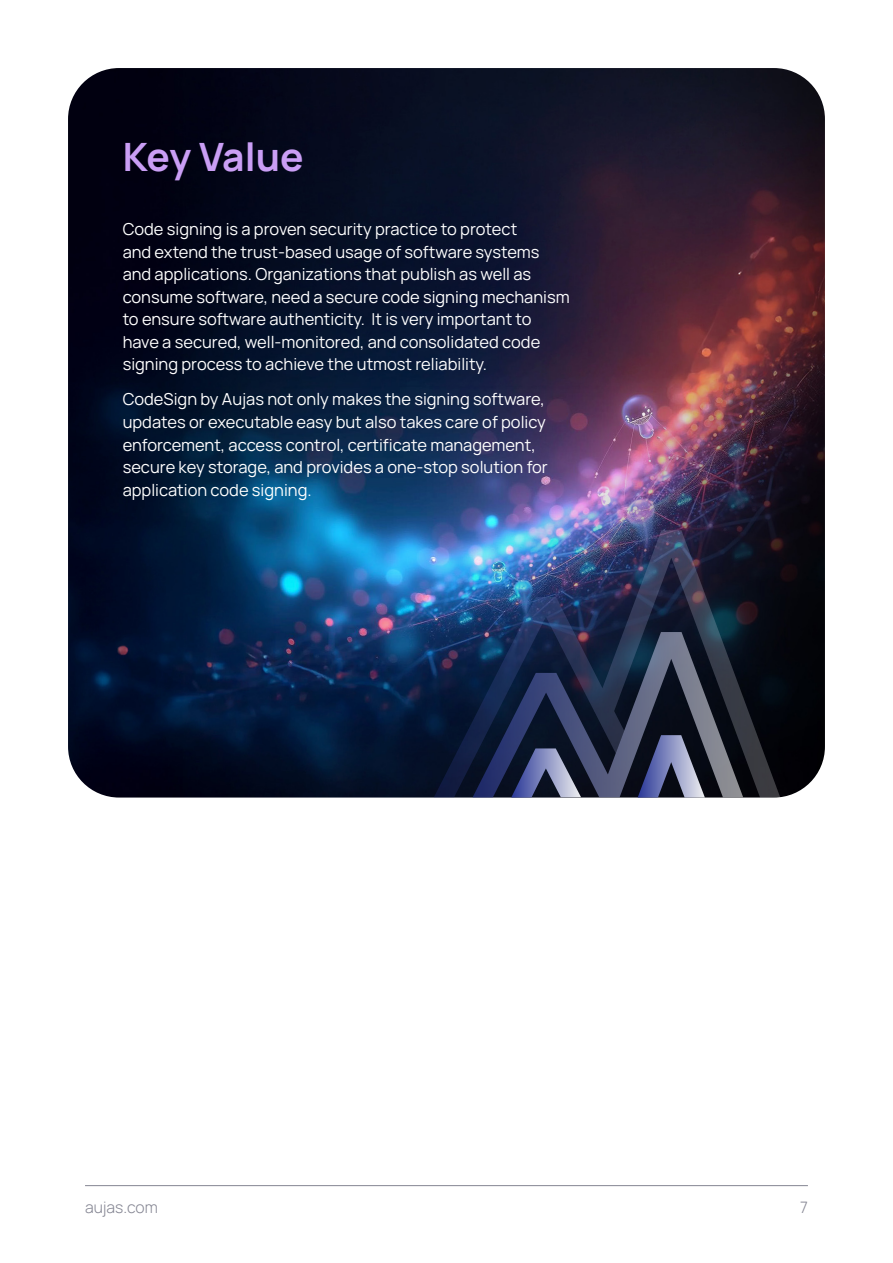
<style>
.page{position:relative;width:893px;height:1263px;background:#fff}
.page>*{position:absolute;margin:0;border:0;box-sizing:border-box;transform-origin:0 0}
.t1{font:700 39px "Manrope";letter-spacing:-.005em;color:#ca9ef5}
.t2{font:16.5px/22.5px "Manrope";color:#fff}
.t3{font:300 15.75px "Manrope";color:#858693}
</style>
<div class="page">
<hr style="left:85px;top:1185px;width:723px;height:1px;background:#858693">
<img style="left:68px;top:68px;width:757px;height:729px">
<img style="left:434px;top:530px;width:346px;height:267px">
<p class="t1" style="left:123px;top:124px;width:182px">Key Value</p>
<p class="t2" style="left:123px;top:217px;width:449px">Code signing is a proven security practice to protect<br>and extend the trust-based usage of software systems and applications. Organizations that publish as well as consume software, need a secure code signing mechanism to ensure software authenticity. It is very important to have a secured, well-monitored, and consolidated code signing process to achieve the utmost reliability.</p>
<p class="t2" style="left:123px;top:387px;width:427px">CodeSign by Aujas not only makes the signing software, updates or executable easy but also takes care of policy enforcement, access control, certificate management, secure key storage, and provides a one-stop solution for application code signing.</p>
<p class="t3" style="left:85px;top:1195px;width:74px">aujas.com</p>
<p class="t3" style="left:800px;top:1195px;width:9px">7</p>
</div>
